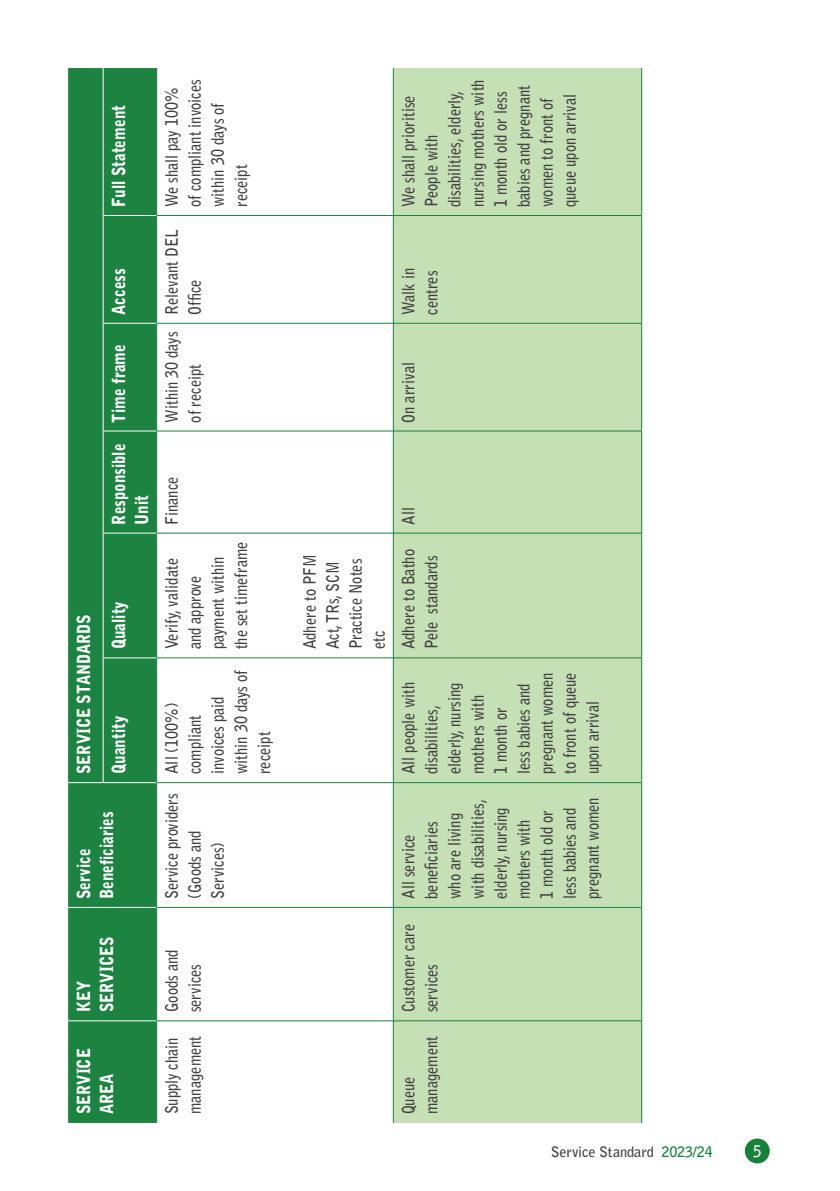
<style>
.page{position:relative;width:840px;height:1191px;background:#fff}
.page>*{position:absolute;margin:0;border:0;box-sizing:border-box;transform-origin:0 0}
.t1{font:900 18px/23px "Bell Gothic Std";color:#fff;scale:.85 1}
.t2{font:700 17px/23px "Bell Gothic Std";color:#414042;scale:.85 1}
.t3{font:700 16px "Bell Gothic Std";color:#fff;scale:.95 1}
.t4{font:700 14.4px "Bell Gothic Std";letter-spacing:-.01em;color:#414042}
.s1{color:#178237}
</style>
<div class="page">
<div style="left:744px;top:1138px;width:25px;height:25px;background:#178237;border-radius:50%"></div>
<div style="left:68px;top:68px;width:88px;height:1055px;background:#1c8341"></div>
<div style="left:394px;top:68px;width:247px;height:1055px;background:#c5e0b4"></div>
<hr style="left:156px;top:1020px;width:1px;height:103px;background:#1c8341">
<hr style="left:156px;top:907px;width:1px;height:113px;background:#1c8341">
<hr style="left:157px;top:1020px;width:236px;height:1px;background:#1c8341">
<hr style="left:156px;top:782px;width:1px;height:125px;background:#1c8341">
<hr style="left:157px;top:907px;width:236px;height:1px;background:#1c8341">
<hr style="left:156px;top:658px;width:1px;height:124px;background:#1c8341">
<hr style="left:157px;top:782px;width:236px;height:1px;background:#1c8341">
<hr style="left:156px;top:533px;width:1px;height:125px;background:#1c8341">
<hr style="left:157px;top:657px;width:236px;height:1px;background:#1c8341">
<hr style="left:156px;top:431px;width:1px;height:102px;background:#1c8341">
<hr style="left:157px;top:533px;width:236px;height:1px;background:#1c8341">
<hr style="left:156px;top:323px;width:1px;height:108px;background:#1c8341">
<hr style="left:157px;top:431px;width:236px;height:1px;background:#1c8341">
<hr style="left:156px;top:215px;width:1px;height:108px;background:#1c8341">
<hr style="left:157px;top:323px;width:236px;height:1px;background:#1c8341">
<hr style="left:156px;top:68px;width:1px;height:147px;background:#1c8341">
<hr style="left:157px;top:215px;width:236px;height:1px;background:#1c8341">
<hr style="left:393px;top:1020px;width:1px;height:103px;background:#1c8341">
<hr style="left:393px;top:907px;width:1px;height:113px;background:#1c8341">
<hr style="left:393px;top:1020px;width:248px;height:1px;background:#1c8341">
<hr style="left:393px;top:782px;width:1px;height:125px;background:#1c8341">
<hr style="left:393px;top:907px;width:248px;height:1px;background:#1c8341">
<hr style="left:393px;top:658px;width:1px;height:124px;background:#1c8341">
<hr style="left:393px;top:782px;width:248px;height:1px;background:#1c8341">
<hr style="left:393px;top:533px;width:1px;height:125px;background:#1c8341">
<hr style="left:393px;top:657px;width:248px;height:1px;background:#1c8341">
<hr style="left:393px;top:431px;width:1px;height:102px;background:#1c8341">
<hr style="left:393px;top:533px;width:248px;height:1px;background:#1c8341">
<hr style="left:393px;top:323px;width:1px;height:108px;background:#1c8341">
<hr style="left:393px;top:431px;width:248px;height:1px;background:#1c8341">
<hr style="left:393px;top:215px;width:1px;height:108px;background:#1c8341">
<hr style="left:393px;top:323px;width:248px;height:1px;background:#1c8341">
<hr style="left:393px;top:68px;width:1px;height:147px;background:#1c8341">
<hr style="left:393px;top:215px;width:248px;height:1px;background:#1c8341">
<hr style="left:641px;top:1020px;width:1px;height:103px;background:#1c8341">
<hr style="left:641px;top:907px;width:1px;height:113px;background:#1c8341">
<hr style="left:641px;top:782px;width:1px;height:125px;background:#1c8341">
<hr style="left:641px;top:658px;width:1px;height:124px;background:#1c8341">
<hr style="left:641px;top:533px;width:1px;height:125px;background:#1c8341">
<hr style="left:641px;top:431px;width:1px;height:102px;background:#1c8341">
<hr style="left:641px;top:323px;width:1px;height:108px;background:#1c8341">
<hr style="left:641px;top:215px;width:1px;height:108px;background:#1c8341">
<hr style="left:641px;top:68px;width:1px;height:147px;background:#1c8341">
<hr style="left:68px;top:1020px;width:35px;height:1px;background:#fff">
<hr style="left:68px;top:907px;width:35px;height:1px;background:#fff">
<hr style="left:103px;top:1020px;width:53px;height:1px;background:#fff">
<hr style="left:103px;top:907px;width:53px;height:1px;background:#fff">
<hr style="left:68px;top:782px;width:35px;height:1px;background:#fff">
<hr style="left:103px;top:658px;width:1px;height:125px;background:#fff">
<hr style="left:103px;top:782px;width:53px;height:1px;background:#fff">
<hr style="left:103px;top:533px;width:1px;height:125px;background:#fff">
<hr style="left:103px;top:657px;width:53px;height:1px;background:#fff">
<hr style="left:103px;top:431px;width:1px;height:102px;background:#fff">
<hr style="left:103px;top:533px;width:53px;height:1px;background:#fff">
<hr style="left:103px;top:323px;width:1px;height:108px;background:#fff">
<hr style="left:103px;top:431px;width:53px;height:1px;background:#fff">
<hr style="left:103px;top:215px;width:1px;height:108px;background:#fff">
<hr style="left:103px;top:323px;width:53px;height:1px;background:#fff">
<hr style="left:103px;top:68px;width:1px;height:147px;background:#fff">
<hr style="left:103px;top:215px;width:53px;height:1px;background:#fff">
<p class="t1" style="left:107px;top:207px;width:121px;rotate:-90deg">Full Statement</p>
<p class="t1" style="left:107px;top:315px;width:56px;rotate:-90deg">Access</p>
<p class="t1" style="left:107px;top:422px;width:93px;rotate:-90deg">Time frame</p>
<p class="t1" style="left:107px;top:524px;width:97px;rotate:-90deg">Responsible<br>Unit</p>
<p class="t1" style="left:107px;top:649px;width:59px;rotate:-90deg">Quality</p>
<p class="t1" style="left:66px;top:774px;width:189px;line-height:35px;rotate:-90deg">SERVICE STANDARDS<br>Quantity</p>
<p class="t1" style="left:72px;top:899px;width:105px;rotate:-90deg">Service<br>Beneficiaries</p>
<p class="t1" style="left:72px;top:1012px;width:91px;rotate:-90deg">KEY<br>SERVICES</p>
<p class="t1" style="left:72px;top:1114px;width:80px;rotate:-90deg">SERVICE<br>AREA</p>
<p class="t2" style="left:160px;top:207px;width:152px;rotate:-90deg">We shall pay 100% of compliant invoices within 30 days of receipt</p>
<p class="t2" style="left:160px;top:315px;width:102px;rotate:-90deg">Relevant DEL<br>Office</p>
<p class="t2" style="left:160px;top:422px;width:108px;rotate:-90deg">Within 30 days of receipt</p>
<p class="t2" style="left:160px;top:524px;width:58px;rotate:-90deg">Finance</p>
<p class="t2" style="left:160px;top:649px;width:128px;rotate:-90deg">Verify, validate and approve payment within the set timeframe</p>
<p class="t2" style="left:160px;top:774px;width:124px;rotate:-90deg">All (100%) compliant invoices paid within 30 days of receipt</p>
<p class="t2" style="left:160px;top:899px;width:126px;rotate:-90deg">Service providers (Goods and<br>Services)</p>
<p class="t2" style="left:160px;top:1012px;width:75px;rotate:-90deg">Goods and services</p>
<p class="t2" style="left:160px;top:1114px;width:94px;rotate:-90deg">Supply chain management</p>
<p class="t2" style="left:397px;top:207px;width:152px;rotate:-90deg">We shall prioritise<br>People with disabilities, elderly, nursing mothers with<br>1 month old or less babies and pregnant women to front of queue upon arrival</p>
<p class="t2" style="left:397px;top:315px;width:56px;rotate:-90deg">Walk in centres</p>
<p class="t2" style="left:397px;top:422px;width:73px;rotate:-90deg">On arrival</p>
<p class="t2" style="left:298px;top:649px;width:114px;rotate:-90deg">Adhere to PFM<br>Act, TRs, SCM<br>Practice Notes etc</p>
<p class="t2" style="left:397px;top:524px;width:22px;rotate:-90deg">All</p>
<p class="t2" style="left:397px;top:649px;width:119px;rotate:-90deg">Adhere to Batho<br>Pele standards</p>
<p class="t2" style="left:397px;top:774px;width:121px;rotate:-90deg">All people with disabilities, elderly, nursing mothers with<br>1 month or<br>less babies and pregnant women to front of queue upon arrival</p>
<p class="t2" style="left:397px;top:899px;width:121px;rotate:-90deg">All service beneficiaries who are living with disabilities, elderly, nursing mothers with<br>1 month old or less babies and pregnant women</p>
<p class="t2" style="left:397px;top:1012px;width:105px;rotate:-90deg">Customer care services</p>
<p class="t2" style="left:397px;top:1114px;width:94px;rotate:-90deg">Queue management</p>
<p class="t4" style="left:550px;top:1143px;width:163px">Service Standard <span class="s1">2023/24</span></p>
<p class="t3" style="left:752px;top:1141px;width:10px">5</p>
</div>
